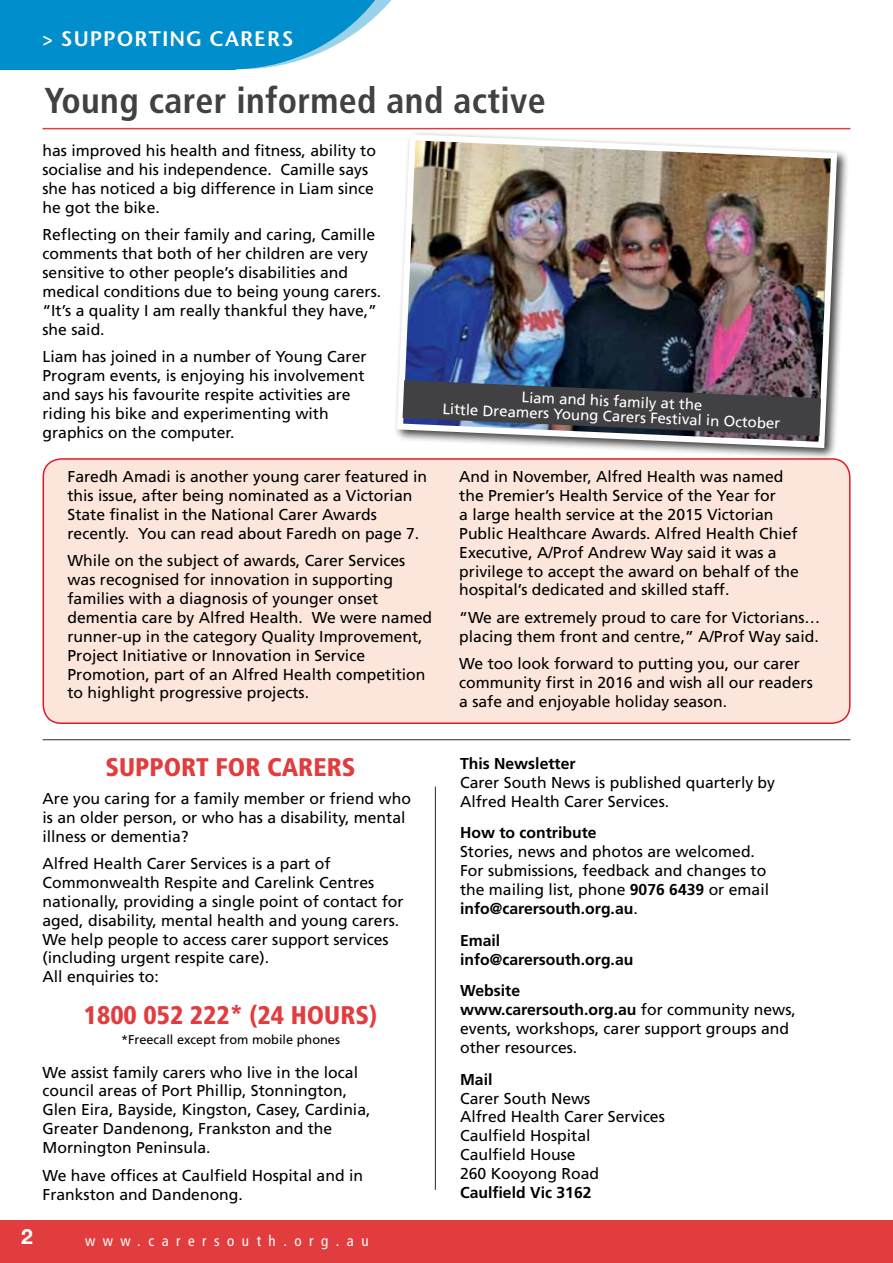
<style>
.page{position:relative;width:893px;height:1263px;background:#fff}
.page>*{position:absolute;margin:0;border:0;box-sizing:border-box;transform-origin:0 0}
.t1{font:700 condensed 36px "Frutiger LT Std";letter-spacing:.01em;color:#414042}
.t2{font:900 condensed 25.5px "Frutiger LT Std";color:#e13c3e}
.t3{font:21px "Stone Sans SCITC Semi";letter-spacing:.05em;color:#fff}
.t4{font:700 21px "Helvetica Neue LT Std";color:#fff}
.t5{font:15.75px/18.9px "Frutiger LT Std";color:#000}
.t6{font:700 15.75px/18.9px "Frutiger LT Std";color:#000}
.t7{font:15px/15px "Frutiger LT Std";color:#fff;text-align:center}
.t8{font:condensed 15px "Frutiger LT Std";letter-spacing:.5em;color:#fff}
.t9{font:12.75px "Frutiger LT Std";color:#000}
.s1{font-weight:700}
</style>
<div class="page">
<div style="left:0;top:1220px;width:893px;height:43px;background:#e13c3e"></div>
<hr style="left:43px;top:128px;width:807px;height:1px;background:#e13c3e">
<svg style="left:235px;top:0;width:157px;height:69px"></svg>
<div style="left:0;top:0;width:235px;height:69px;background:#008ecc"></div>
<div style="left:43px;top:459px;width:807px;height:264px;background:#fce6db;border-radius:18px"></div>
<div style="left:43px;top:458px;width:808px;height:266px;border:2px solid #e31b23;border-radius:18px"></div>
<hr style="left:435px;top:787px;width:1px;height:403px;background:#414042">
<hr style="left:43px;top:739px;width:807px;height:1px;background:#414042">
<div style="left:393px;top:131px;width:456px;height:329px;background:#000;opacity:.75"></div>
<img style="left:394px;top:131px;width:446px;height:320px">
<svg style="left:403px;top:380px;width:418px;height:56px;background:#4d4d54"></svg>
<h3 class="t3" style="left:41px;top:25px;width:253px">&gt; SUPPORTING CARERS</h3>
<h1 class="t1" style="left:44px;top:79px;width:503px">Young carer informed and active</h1>
<p class="t5" style="left:43px;top:141px;width:335px">has improved his health and fitness, ability to socialise and his independence. Camille says she has noticed a big difference in Liam since he got the bike.</p>
<p class="t5" style="left:43px;top:225px;width:340px">Reflecting on their family and caring, Camille comments that both of her children are very sensitive to other people’s disabilities and medical conditions due to being young carers. “It’s a quality I am really thankful they have,” she said.</p>
<p class="t5" style="left:43px;top:347px;width:326px">Liam has joined in a number of Young Carer Program events, is enjoying his involvement and says his favourite respite activities are riding his bike and experimenting with graphics on the computer.</p>
<p class="t5" style="left:68px;top:467px;width:361px">Faredh Amadi is another young carer featured in this issue, after being nominated as a Victorian State finalist in the National Carer Awards recently. You can read about Faredh on page 7.</p>
<p class="t5" style="left:68px;top:551px;width:366px">While on the subject of awards, Carer Services was recognised for innovation in supporting families with a diagnosis of younger onset dementia care by Alfred Health. We were named runner-up in the category Quality Improvement, Project Initiative or Innovation in Service Promotion, part of an Alfred Health competition to highlight progressive projects.</p>
<p class="t7" style="left:444px;top:385px;width:339px;rotate:3deg">Liam and his family at the<br>Little Dreamers Young Carers Festival in October</p>
<p class="t5" style="left:459px;top:467px;width:341px">And in November, Alfred Health was named the Premier’s Health Service of the Year for<br>a large health service at the 2015 Victorian Public Healthcare Awards. Alfred Health Chief Executive, A/Prof Andrew Way said it was a privilege to accept the award on behalf of the hospital’s dedicated and skilled staff.</p>
<p class="t5" style="left:459px;top:608px;width:363px">“We are extremely proud to care for Victorians… placing them front and centre,” A/Prof Way said.</p>
<p class="t5" style="left:459px;top:654px;width:355px">We too look forward to putting you, our carer community first in 2016 and wish all our readers a safe and enjoyable holiday season.</p>
<h2 class="t2" style="left:106px;top:752px;width:251px">SUPPORT FOR CARERS</h2>
<p class="t5" style="left:43px;top:789px;width:370px">Are you caring for a family member or friend who is an older person, or who has a disability, mental illness or dementia?</p>
<p class="t5" style="left:43px;top:854px;width:363px">Alfred Health Carer Services is a part of Commonwealth Respite and Carelink Centres nationally, providing a single point of contact for aged, disability, mental health and young carers.<br>We help people to access carer support services (including urgent respite care).<br>All enquiries to:</p>
<h2 class="t2" style="left:84px;top:1000px;width:239px">1800 052 222* (24 HOURS</h2>
<h2 class="t2" style="left:369px;top:1000px;width:10px">)</h2>
<p class="t9" style="left:121px;top:1032px;width:220px">*Freecall except from mobile phones</p>
<p class="t5" style="left:43px;top:1063px;width:329px">We assist family carers who live in the local council areas of Port Phillip, Stonnington, Glen Eira, Bayside, Kingston, Casey, Cardinia, Greater Dandenong, Frankston and the Mornington Peninsula.</p>
<p class="t5" style="left:43px;top:1166px;width:322px">We have offices at Caulfield Hospital and in<br>Frankston and Dandenong.</p>
<h3 class="t4" style="left:21px;top:1223px;width:13px">2</h3>
<p class="t8" style="left:85px;top:1231px;width:285px">www.carersouth.org.au</p>
<p class="t6" style="left:460px;top:754px;width:117px">This Newsletter</p>
<p class="t5" style="left:460px;top:773px;width:317px">Carer South News is published quarterly by<br>Alfred Health Carer Services.</p>
<p class="t6" style="left:460px;top:823px;width:138px">How to contribute</p>
<p class="t5" style="left:460px;top:842px;width:311px">Stories, news and photos are welcomed.<br>For submissions, feedback and changes to the mailing list, phone <span class="s1">9076 6439</span> or email <span class="s1">info@carersouth.org.au</span>.</p>
<p class="t6" style="left:460px;top:931px;width:175px">Email info@carersouth.org.au</p>
<p class="t5" style="left:460px;top:981px;width:337px"><span class="s1">Website<br>www.carersouth.org.au</span> for community news, events, workshops, carer support groups and other resources.</p>
<p class="t6" style="left:460px;top:1070px;width:34px">Mail</p>
<p class="t5" style="left:460px;top:1089px;width:206px">Carer South News<br>Alfred Health Carer Services<br>Caulfield Hospital<br>Caulfield House<br>260 Kooyong Road</p>
<p class="t6" style="left:460px;top:1183px;width:133px">Caulfield Vic 3162</p>
</div>
